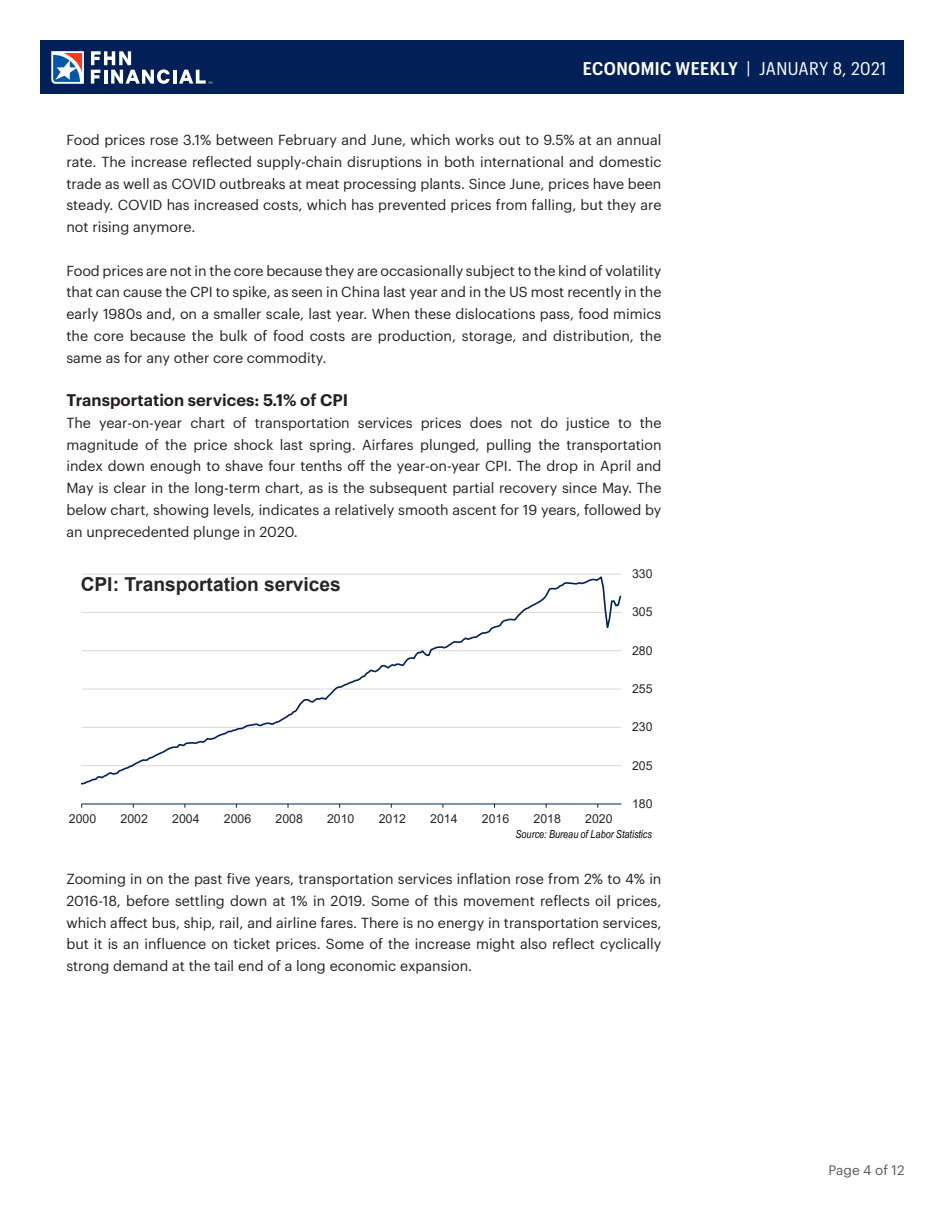
<style>
.page{position:relative;width:945px;height:1215px;background:#fff}
.page>*{position:absolute;margin:0;border:0;box-sizing:border-box;transform-origin:0 0}
.t1{font:700 19.2px "Arial";color:#262626}
.t2{font:600 18px "Graphik Compact";letter-spacing:.025em;color:#fff}
.t3{font:600 16.5px "Graphik";color:#231f20}
.t4{font:14.25px/21.8px "Graphik";color:#231f20;text-align:justify}
.t5{font:13.5px "Graphik";color:#57585a}
.t6{font:12.3px "Arial";letter-spacing:.005em;color:#262626}
.t7{font:italic 10.95px "Arial Narrow";letter-spacing:.005em;color:#000}
.s1{font-weight:400}
</style>
<div class="page">
<div style="left:40px;top:40px;width:864px;height:54px;background:#002057"></div>
<hr style="left:173px;top:70px;width:4px;height:14px;background:#fff">
<svg style="left:91px;top:51px;width:79px;height:33px"></svg>
<svg style="left:179px;top:70px;width:33px;height:14px"></svg>
<svg style="left:51px;top:51px;width:33px;height:33px"></svg>
<hr style="left:82px;top:803px;width:539px;height:1px;background:#002257">
<svg style="left:81px;top:574px;width:541px;height:211px"></svg>
<p class="t2" style="left:583px;top:55px;width:305px">ECONOMIC WEEKLY <span class="s1">| JANUARY 8, 2021</span></p>
<p class="t4" style="left:66px;top:128px;width:597px">Food prices rose 3.1% between February and June, which works out to 9.5% at an annual rate. The increase reflected supply-chain disruptions in both international and domestic trade as well as COVID outbreaks at meat processing plants. Since June, prices have been steady. COVID has increased costs, which has prevented prices from falling, but they are not rising anymore.</p>
<p class="t4" style="left:66px;top:258px;width:597px">Food prices are not in the core because they are occasionally subject to the kind of volatility that can cause the CPI to spike, as seen in China last year and in the US most recently in the early 1980s and, on a smaller scale, last year. When these dislocations pass, food mimics the core because the bulk of food costs are production, storage, and distribution, the same as for any other core commodity.</p>
<p class="t3" style="left:66px;top:387px;width:283px">Transportation services: 5.1% of CPI</p>
<p class="t4" style="left:66px;top:411px;width:597px">The year-on-year chart of transportation services prices does not do justice to the magnitude of the price shock last spring. Airfares plunged, pulling the transportation index down enough to shave four tenths off the year-on-year CPI. The drop in April and May is clear in the long-term chart, as is the subsequent partial recovery since May. The below chart, showing levels, indicates a relatively smooth ascent for 19 years, followed by an unprecedented plunge in 2020.</p>
<p class="t1" style="left:81px;top:571px;width:262px">CPI: Transportation services</p>
<p class="t6" style="left:69px;top:810px;width:29px">2000</p>
<p class="t6" style="left:121px;top:810px;width:29px">2002</p>
<p class="t6" style="left:172px;top:810px;width:29px">2004</p>
<p class="t6" style="left:224px;top:810px;width:29px">2006</p>
<p class="t6" style="left:275px;top:810px;width:29px">2008</p>
<p class="t6" style="left:327px;top:810px;width:29px">2010</p>
<p class="t6" style="left:379px;top:810px;width:29px">2012</p>
<p class="t6" style="left:430px;top:810px;width:29px">2014</p>
<p class="t6" style="left:482px;top:810px;width:29px">2016</p>
<p class="t6" style="left:534px;top:810px;width:29px">2018</p>
<p class="t6" style="left:585px;top:810px;width:29px">2020</p>
<p class="t6" style="left:632px;top:565px;width:22px">330</p>
<p class="t6" style="left:632px;top:604px;width:22px">305</p>
<p class="t6" style="left:632px;top:642px;width:22px">280</p>
<p class="t6" style="left:632px;top:680px;width:22px">255</p>
<p class="t6" style="left:632px;top:719px;width:22px">230</p>
<p class="t6" style="left:632px;top:757px;width:22px">205</p>
<p class="t6" style="left:632px;top:795px;width:22px">180</p>
<p class="t7" style="left:515px;top:826px;width:138px">Source: Bureau of Labor Statistics</p>
<p class="t4" style="left:66px;top:867px;width:597px">Zooming in on the past five years, transportation services inflation rose from 2% to 4% in 2016-18, before settling down at 1% in 2019. Some of this movement reflects oil prices, which affect bus, ship, rail, and airline fares. There is no energy in transportation services, but it is an influence on ticket prices. Some of the increase might also reflect cyclically strong demand at the tail end of a long economic expansion.</p>
<p class="t5" style="left:829px;top:1159px;width:77px">Page 4 of 12</p>
</div>
